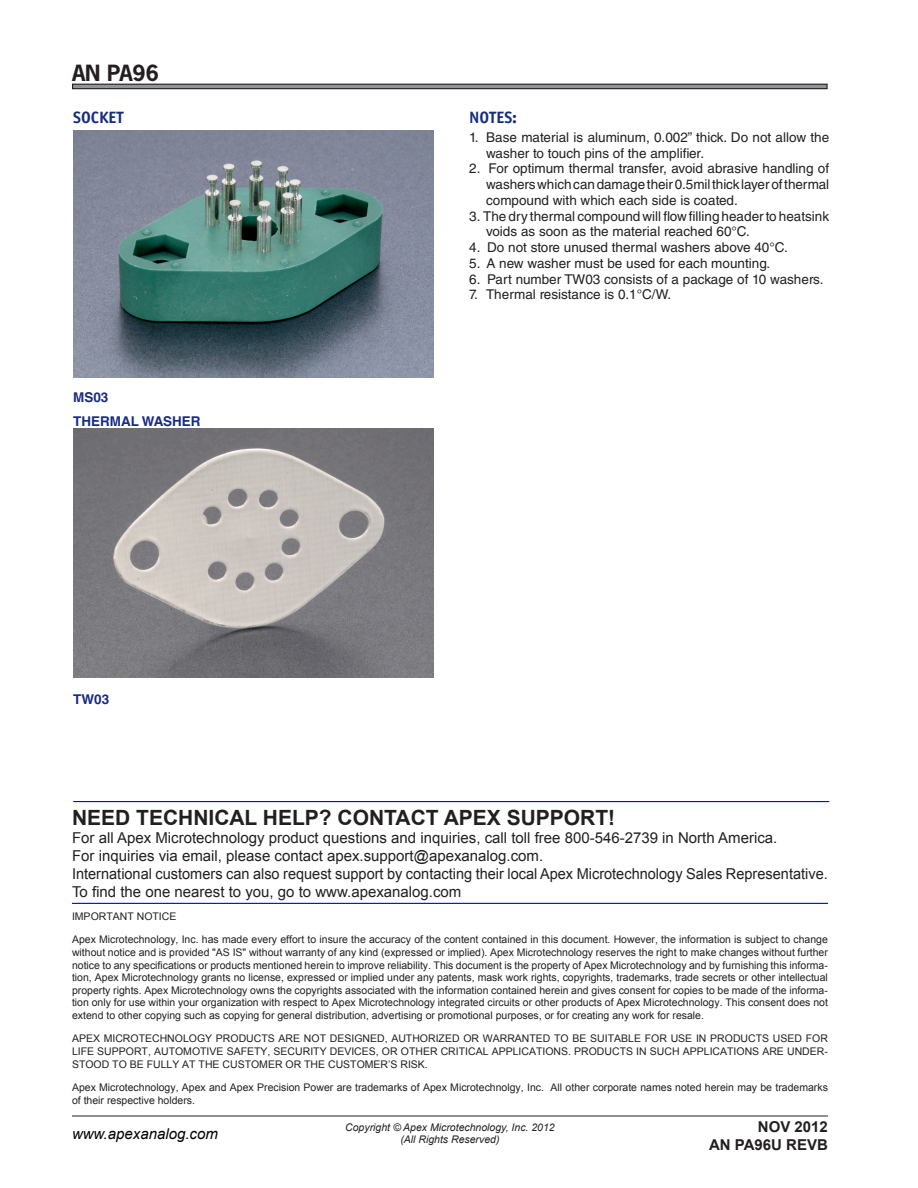
<style>
.page{position:relative;width:918px;height:1188px;background:#fff}
.page>*{position:absolute;margin:0;border:0;box-sizing:border-box;transform-origin:0 0}
.Cirrus_Header{font:700 21px "Arial";color:#231f20}
.Cirrus_Header_M_N_Le{font:700 21px "News Gothic Std";color:#231f20}
.Body_Head_Small{font:700 16.5px "Officina Sans Std";color:#182c81}
.Body_Head{font:700 16.5px "Officina Sans Std";color:#182c81}
.Cirrus_Body_2{font:15px "Arial";color:#231f20}
.Web_Address{font:italic 15px "Arial";color:#000}
.t1{font:700 15px "Arial";color:#231f20}
.Body_1_2_3{font:13.5px/15.8px "Helvetica LT Std";color:#231f20}
.Body_Head_Small-2{font:700 13.5px "Helvetica LT Std";color:#182c81}
.Cirrus_Master_Footer{font:700 13.5px "Arial";color:#231f20}
.Disclaimer{font:10.5px/12.6px "Arial";color:#231f20;text-align:justify}
.t2{font:italic 10.5px "Arial";color:#231f20}
</style>
<div class="page">
<hr style="left:72px;top:1116px;width:756px;height:1px;background:#231f20">
<div style="left:73px;top:84px;width:754px;height:5px;background:#939598"></div>
<div style="left:72px;top:84px;width:756px;height:5px;border:1px solid #241f21"></div>
<img style="left:73px;top:130px;width:360px;height:247px">
<img style="left:73px;top:428px;width:360px;height:250px">
<hr style="left:73px;top:801px;width:756px;height:1px;background:#00f">
<hr style="left:72px;top:903px;width:756px;height:1px;background:#00f">
<p class="Cirrus_Header_M_N_Le" style="left:72px;top:59px;width:88px">AN PA96</p>
<p class="Body_Head" style="left:73px;top:107px;width:52px">SOCKET</p>
<p class="Body_Head_Small-2" style="left:73px;top:389px;width:37px">MS03</p>
<p class="Body_Head_Small-2" style="left:73px;top:413px;width:129px">THERMAL WASHER</p>
<p class="Body_Head_Small-2" style="left:73px;top:691px;width:38px">TW03</p>
<p class="Body_Head_Small" style="left:469px;top:107px;width:49px">NOTES:</p>
<p class="Body_1_2_3" style="left:486px;top:129px;width:345px;text-indent:-17px">1. Base material is aluminum, 0.002” thick. Do not allow the washer to touch pins of the amplifier.</p>
<p class="Body_1_2_3" style="left:486px;top:161px;width:345px;text-align:justify;text-indent:-17px">2. For optimum thermal transfer, avoid abrasive handling of washers which can damage their 0.5mil thick layer of thermal compound with which each side is coated.</p>
<p class="Body_1_2_3" style="left:486px;top:208px;width:345px;text-indent:-17px">3. The dry thermal compound will flow filling header to heatsink voids as soon as the material reached 60°C.</p>
<p class="Body_1_2_3" style="left:469px;top:240px;width:320px">4. Do not store unused thermal washers above 40°C.</p>
<p class="Body_1_2_3" style="left:469px;top:255px;width:303px">5. A new washer must be used for each mounting.</p>
<p class="Body_1_2_3" style="left:469px;top:271px;width:356px">6. Part number TW03 consists of a package of 10 washers.</p>
<p class="Body_1_2_3" style="left:469px;top:287px;width:203px">7. Thermal resistance is 0.1°C/W.</p>
<p class="Cirrus_Header" style="left:72px;top:803px;width:545px">NEED TECHNICAL HELP? CONTACT APEX SUPPORT!</p>
<p class="Cirrus_Body_2" style="left:72px;top:827px;width:707px">For all Apex Microtechnology product questions and inquiries, call toll free 800-546-2739 in North America.</p>
<p class="Cirrus_Body_2" style="left:72px;top:845px;width:473px">For inquiries via email, please contact apex.support@apexanalog.com.</p>
<p class="Cirrus_Body_2" style="left:72px;top:863px;width:757px">International customers can also request support by contacting their local Apex Microtechnology Sales Representative.</p>
<p class="Cirrus_Body_2" style="left:72px;top:881px;width:391px">To find the one nearest to you, go to www.apexanalog.com</p>
<p class="Disclaimer" style="left:72px;top:910px;width:106px">IMPORTANT NOTICE</p>
<p class="Disclaimer" style="left:72px;top:933px;width:757px">Apex Microtechnology, Inc. has made every effort to insure the accuracy of the content contained in this document. However, the information is subject to change without notice and is provided "AS IS" without warranty of any kind (expressed or implied). Apex Microtechnology reserves the right to make changes without further notice to any specifications or products mentioned herein to improve reliability. This document is the property of Apex Microtechnology and by furnishing this informa&shy;tion, Apex Microtechnology grants no license, expressed or implied under any patents, mask work rights, copyrights, trademarks, trade secrets or other intellectual property rights. Apex Microtechnology owns the copyrights associated with the information contained herein and gives consent for copies to be made of the informa&shy;tion only for use within your organization with respect to Apex Microtechnology integrated circuits or other products of Apex Microtechnology. This consent does not extend to other copying such as copying for general distribution, advertising or promotional purposes, or for creating any work for resale.</p>
<p class="Disclaimer" style="left:72px;top:1032px;width:757px">APEX MICROTECHNOLOGY PRODUCTS ARE NOT DESIGNED, AUTHORIZED OR WARRANTED TO BE SUITABLE FOR USE IN PRODUCTS USED FOR LIFE SUPPORT, AUTOMOTIVE SAFETY, SECURITY DEVICES, OR OTHER CRITICAL APPLICATIONS. PRODUCTS IN SUCH APPLICATIONS ARE UNDER-STOOD TO BE FULLY AT THE CUSTOMER OR THE CUSTOMER’S RISK.</p>
<p class="Disclaimer" style="left:72px;top:1081px;width:757px">Apex Microtechnology, Apex and Apex Precision Power are trademarks of Apex Microtechnolgy, Inc. All other corporate names noted herein may be trademarks of their respective holders.</p>
<p class="t2" style="left:345px;top:1120px;width:211px">Copyright © Apex Microtechnology, Inc. 2012</p>
<p class="t1" style="left:758px;top:1116px;width:72px">NOV 2012</p>
<p class="t1" style="left:709px;top:1134px;width:120px">AN PA96U REVB</p>
<p class="Web_Address" style="left:72px;top:1124px;width:147px">www.apexanalog.com</p>
<p class="t2" style="left:400px;top:1133px;width:101px">(All Rights Reserved)</p>
<p class="Cirrus_Master_Footer" style="left:72px;top:1129px;width:9px">2</p>
<p class="Cirrus_Master_Footer" style="left:762px;top:1129px;width:67px">AN PA96U</p>
</div>
